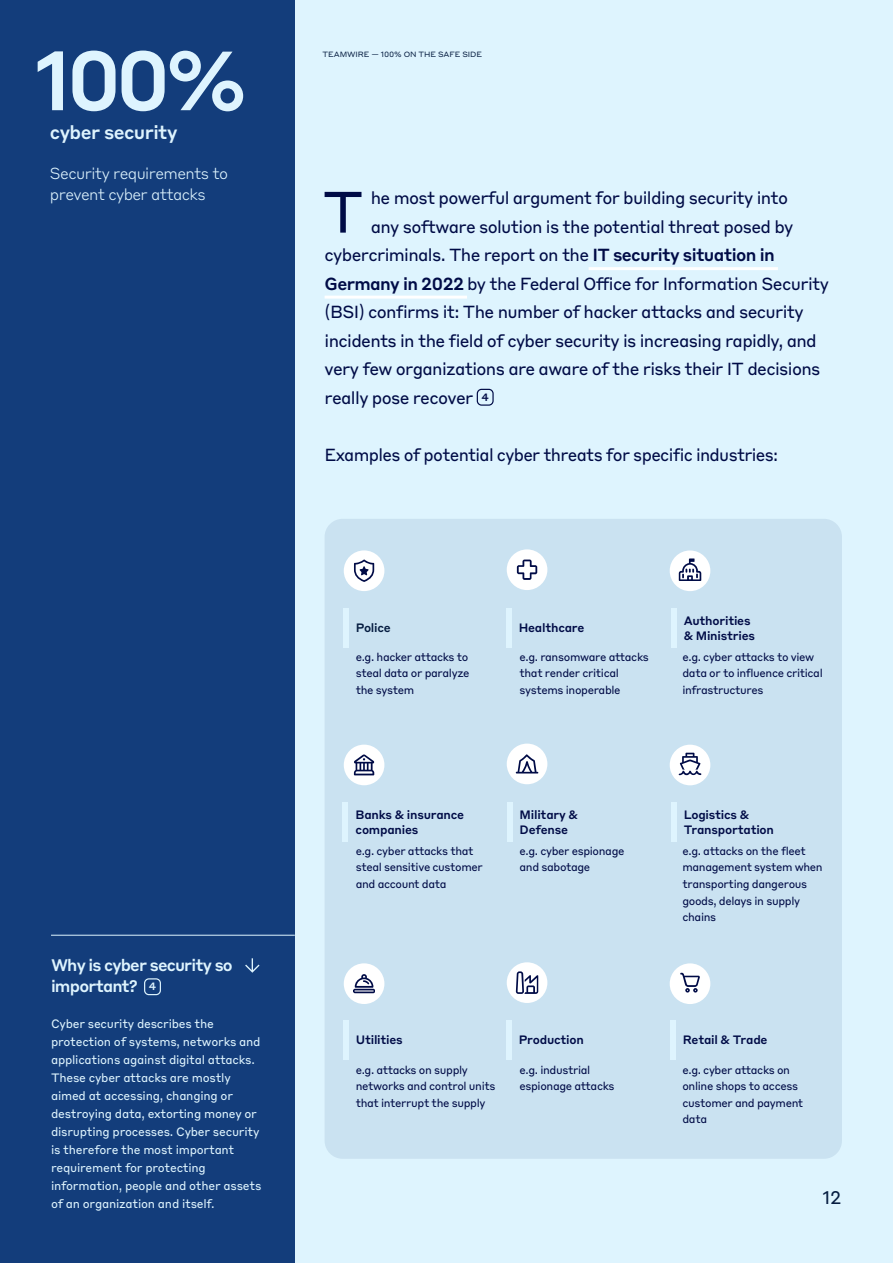
<style>
.page{position:relative;width:893px;height:1263px;background:#def4fe}
.page>*{position:absolute;margin:0;border:0;box-sizing:border-box;transform-origin:0 0}
.t1{font:500 82.5px "Styrene B";color:#def4fe}
.t2{font:57.45px "Styrene B";color:#000b46}
.t3{font:500 18.75px "Styrene B";letter-spacing:-.03em;color:#def4fe}
.t4{font:18px "Styrene A";color:#061d41}
.t5{font:17.25px "Styrene B";letter-spacing:-.04em;color:#000b46}
.t6{font:500 16.5px/21px "Styrene B";letter-spacing:-.05em;color:#def4fe}
.t7{font:300 15.75px/21px "Styrene B";letter-spacing:-.04em;color:#def4fe}
.t8{font:12px/18px "Styrene B";letter-spacing:-.02em;color:#def4fe}
.t9{font:500 12px/15px "Styrene B";letter-spacing:-.02em;color:#000b46}
.t10{font:500 12px "Styrene B";letter-spacing:-.02em;color:#061d41}
.t11{font:11.25px/16.5px "Styrene B";letter-spacing:-.035em;color:#000b46}
.t12{font:7.5px "Styrene A";letter-spacing:-.01em;color:#061d41}
.s1{font-size:10.5px}
.s2{font-weight:500}
</style>
<div class="page">
<div style="left:0;top:0;width:295px;height:1263px;background:#133d7b"></div>
<div style="left:325px;top:519px;width:517px;height:640px;background:#cae2f1;border-radius:18px"></div>
<hr style="left:589px;top:267px;width:189px;height:3px;background:#fff">
<hr style="left:325px;top:296px;width:142px;height:3px;background:#fff">
<div style="left:477px;top:389px;width:17px;height:17px;border:1px solid #000b46;border-radius:4px"></div>
<div style="left:144px;top:978px;width:17px;height:17px;border:1px solid #def4fe;border-radius:4px"></div>
<svg style="left:245px;top:958px;width:15px;height:15px"></svg>
<hr style="left:51px;top:935px;width:244px;height:1px;background:#def4fe">
<div style="left:344px;top:608px;width:5px;height:40px;background:#def4fe"></div>
<div style="left:507px;top:608px;width:5px;height:40px;background:#def4fe"></div>
<div style="left:671px;top:608px;width:5px;height:40px;background:#def4fe"></div>
<div style="left:344px;top:550px;width:40px;height:41px;background:#fff;border-radius:50%"></div>
<svg style="left:354px;top:559px;width:20px;height:23px"></svg>
<div style="left:670px;top:550px;width:40px;height:41px;background:#fff;border-radius:50%"></div>
<svg style="left:679px;top:558px;width:22px;height:23px"></svg>
<div style="left:507px;top:549px;width:40px;height:41px;background:#fff;border-radius:50%"></div>
<svg style="left:517px;top:559px;width:20px;height:21px"></svg>
<div style="left:343px;top:802px;width:5px;height:40px;background:#def4fe"></div>
<div style="left:507px;top:802px;width:5px;height:40px;background:#def4fe"></div>
<div style="left:671px;top:802px;width:5px;height:40px;background:#def4fe"></div>
<div style="left:344px;top:745px;width:40px;height:40px;background:#fff;border-radius:50%"></div>
<svg style="left:353px;top:754px;width:22px;height:21px"></svg>
<div style="left:670px;top:745px;width:40px;height:40px;background:#fff;border-radius:50%"></div>
<svg style="left:679px;top:753px;width:22px;height:22px"></svg>
<div style="left:507px;top:744px;width:40px;height:40px;background:#fff;border-radius:50%"></div>
<svg style="left:516px;top:754px;width:22px;height:19px"></svg>
<div style="left:344px;top:1020px;width:5px;height:40px;background:#def4fe"></div>
<div style="left:507px;top:1020px;width:5px;height:40px;background:#def4fe"></div>
<div style="left:671px;top:1020px;width:5px;height:40px;background:#def4fe"></div>
<div style="left:344px;top:963px;width:40px;height:41px;background:#fff;border-radius:50%"></div>
<svg style="left:353px;top:974px;width:22px;height:19px"></svg>
<div style="left:670px;top:963px;width:40px;height:41px;background:#fff;border-radius:50%"></div>
<svg style="left:680px;top:973px;width:20px;height:19px"></svg>
<div style="left:507px;top:962px;width:40px;height:41px;background:#fff;border-radius:50%"></div>
<svg style="left:516px;top:971px;width:22px;height:23px"></svg>
<h1 class="t1" style="left:34px;top:47px;width:215px">100%</h1>
<h3 class="t3" style="left:50px;top:125px;width:129px">cyber security</h3>
<h3 class="t7" style="left:50px;top:165px;width:180px">Security requirements to prevent cyber attacks</h3>
<h3 class="t6" style="left:51px;top:956px;width:183px">Why is cyber security so important? <span class="s1">4</span></h3>
<p class="t8" style="left:51px;top:1016px;width:212px">Cyber security describes the protection of systems, networks and applications against digital attacks.<br>These cyber attacks are mostly aimed at accessing, changing or destroying data, extorting money or disrupting processes. Cyber security is therefore the most important requirement for protecting information, people and other assets of an organization and itself.</p>
<p class="t12" style="left:322px;top:50px;width:161px">TEAMWIRE — 100% ON THE SAFE SIDE</p>
<h2 class="t2" style="left:322px;top:185px;width:43px">T</h2>
<h3 class="t5" style="left:371px;top:190px;width:419px">he most powerful argument for building security into</h3>
<h3 class="t5" style="left:371px;top:218px;width:424px">any software solution is the potential threat posed by</h3>
<h3 class="t5" style="left:325px;top:247px;width:452px">cybercriminals. The report on the <span class="s2">IT security situation in</span></h3>
<h3 class="t5" style="left:325px;top:275px;width:506px"><span class="s2">Germany in 2022</span> by the Federal Office for Information Security</h3>
<h3 class="t5" style="left:325px;top:304px;width:481px">(BSI) confirms it: The number of hacker attacks and security</h3>
<h3 class="t5" style="left:325px;top:332px;width:494px">incidents in the field of cyber security is increasing rapidly, and</h3>
<h3 class="t5" style="left:325px;top:361px;width:497px">very few organizations are aware of the risks their IT decisions</h3>
<h3 class="t5" style="left:325px;top:389px;width:166px">really pose recover <sup>4</sup></h3>
<h3 class="t5" style="left:325px;top:446px;width:455px">Examples of potential cyber threats for specific industries:</h3>
<p class="t10" style="left:356px;top:623px;width:37px">Police</p>
<p class="t9" style="left:519px;top:621px;width:67px">Healthcare</p>
<p class="t9" style="left:684px;top:614px;width:73px">Authorities &amp; Ministries</p>
<p class="t11" style="left:356px;top:649px;width:115px;text-align:justify">e.g. hacker attacks to steal data or paralyze the system</p>
<p class="t11" style="left:519px;top:649px;width:131px">e.g. ransomware attacks that render critical systems inoperable</p>
<p class="t11" style="left:682px;top:649px;width:142px">e.g. cyber attacks to view data or to influence critical infrastructures</p>
<p class="t9" style="left:356px;top:808px;width:110px">Banks &amp; insurance companies</p>
<p class="t9" style="left:520px;top:808px;width:60px">Military &amp;<br>Defense</p>
<p class="t9" style="left:684px;top:808px;width:92px">Logistics &amp;<br>Transportation</p>
<p class="t11" style="left:356px;top:843px;width:129px">e.g. cyber attacks that steal sensitive customer and account data</p>
<p class="t11" style="left:519px;top:843px;width:107px">e.g. cyber espionage and sabotage</p>
<p class="t11" style="left:682px;top:843px;width:142px">e.g. attacks on the fleet management system when transporting dangerous goods, delays in supply chains</p>
<p class="t9" style="left:356px;top:1033px;width:49px">Utilities</p>
<p class="t9" style="left:519px;top:1033px;width:67px">Production</p>
<p class="t9" style="left:683px;top:1033px;width:86px">Retail &amp; Trade</p>
<p class="t11" style="left:356px;top:1062px;width:141px">e.g. attacks on supply networks and control units that interrupt the supply</p>
<p class="t11" style="left:519px;top:1062px;width:97px">e.g. industrial espionage attacks</p>
<p class="t11" style="left:682px;top:1062px;width:122px">e.g. cyber attacks on online shops to access customer and payment data</p>
<h3 class="t4" style="left:822px;top:1187px;width:20px">12</h3>
</div>
